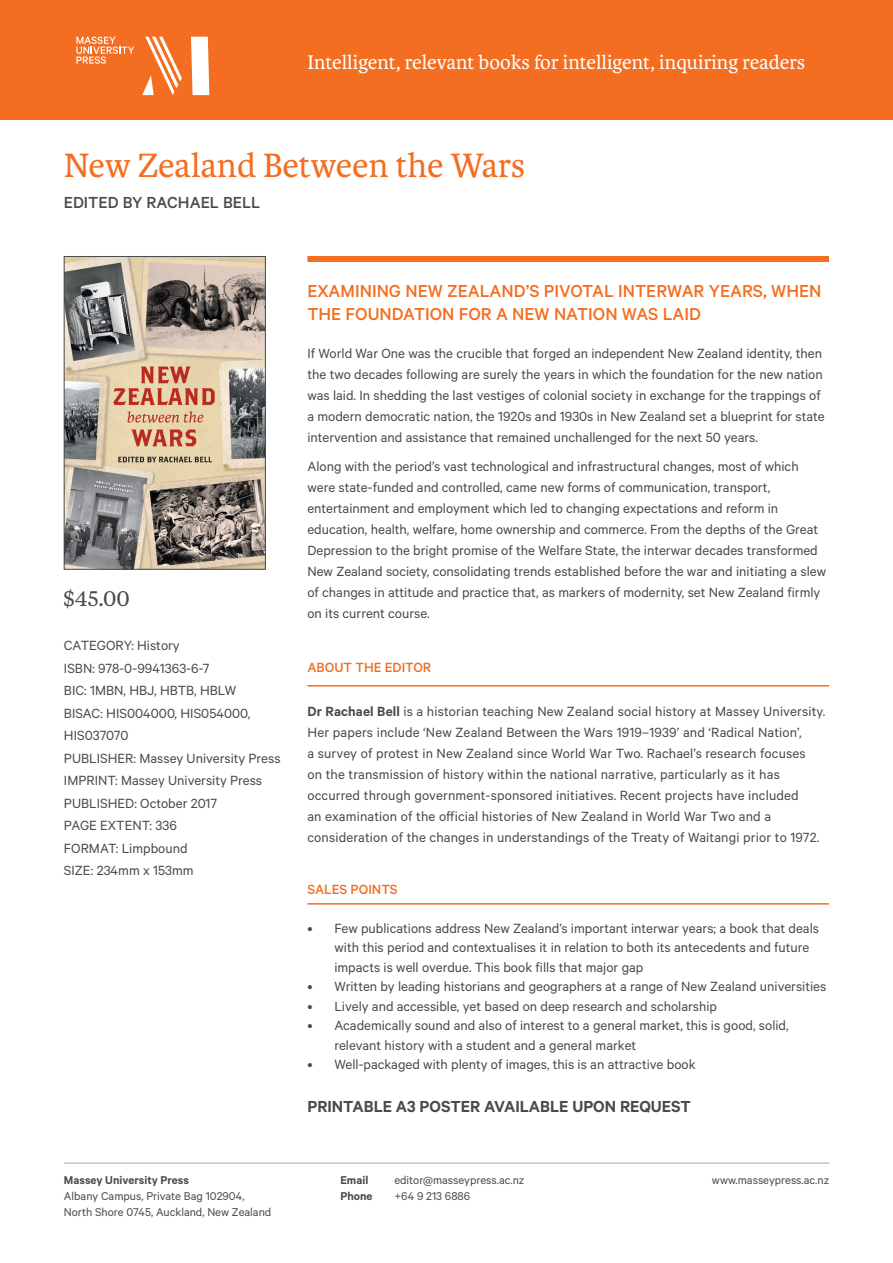
<style>
.page{position:relative;width:893px;height:1263px;background:#fff}
.page>*{position:absolute;margin:0;border:0;box-sizing:border-box;transform-origin:0 0}
.t1{font:36px "Karmina";color:#f36e21}
.t2{font:21px "Karmina";color:#fff}
.t3{font:21px "Tiempos Text";color:#474b4c}
.t4{font:500 19.5px/22.5px "Calibre";color:#f36e21}
.t5{font:600 18px "Calibre";color:#474b4c}
.t6{font:500 18px "Calibre";color:#474b4c}
.t7{font:15px/21px "Calibre";color:#474b4c}
.t8{font:500 15px "Calibre";color:#f36e21}
.Business_cards{font:12.75px/15.8px "Calibre";color:#474b4c}
.Business_cards-2{font:600 12.75px "Calibre";color:#474b4c}
.s1{font-weight:600}
</style>
<div class="page">
<hr style="left:64px;top:1163px;width:765px;height:1px;background:#474b4c">
<div style="left:307px;top:256px;width:522px;height:6px;background:#f36e21"></div>
<hr style="left:307px;top:685px;width:522px;height:1px;background:#f36e21">
<hr style="left:307px;top:903px;width:522px;height:1px;background:#f36e21">
<div style="left:0;top:0;width:893px;height:119px;background:#f36e21"></div>
<svg style="left:191px;top:37px;width:18px;height:58px"></svg>
<svg style="left:142px;top:37px;width:40px;height:58px"></svg>
<svg style="left:76px;top:37px;width:58px;height:27px"></svg>
<img style="left:66px;top:258px;width:198px;height:310px">
<div style="left:64px;top:256px;width:202px;height:314px;border:1px solid #474b4c"></div>
<p class="t2" style="left:308px;top:51px;width:499px">Intelligent, relevant books for intelligent, inquiring readers</p>
<p class="t1" style="left:64px;top:145px;width:463px">New Zealand Between the Wars</p>
<p class="t6" style="left:64px;top:192px;width:198px">EDITED BY RACHAEL BELL</p>
<p class="t3" style="left:64px;top:585px;width:68px">$45.00</p>
<p class="t7" style="left:64px;top:635px;width:117px">CATEGORY: History</p>
<p class="t7" style="left:64px;top:657px;width:147px">ISBN: 978-0-9941363-6-7</p>
<p class="t7" style="left:64px;top:680px;width:174px">BIC: 1MBN, HBJ, HBTB, HBLW</p>
<p class="t7" style="left:64px;top:702px;width:188px">BISAC: HIS004000, HIS054000,</p>
<p class="t7" style="left:64px;top:725px;width:66px">HIS037070</p>
<p class="t7" style="left:64px;top:746px;width:218px;line-height:22.5px">PUBLISHER: Massey University Press<br>IMPRINT: Massey University Press<br>PUBLISHED: October 2017</p>
<p class="t7" style="left:64px;top:815px;width:114px">PAGE EXTENT: 336</p>
<p class="t7" style="left:64px;top:837px;width:125px">FORMAT: Limpbound</p>
<p class="t7" style="left:64px;top:860px;width:131px">SIZE: 234mm x 153mm</p>
<p class="Business_cards-2" style="left:64px;top:1172px;width:127px">Massey University Press</p>
<p class="Business_cards" style="left:64px;top:1187px;width:209px">Albany Campus, Private Bag 102904,<br>North Shore 0745, Auckland, New Zealand</p>
<p class="t4" style="left:307px;top:279px;width:515px">EXAMINING NEW ZEALAND’S PIVOTAL INTERWAR YEARS, WHEN<br>THE FOUNDATION FOR A NEW NATION WAS LAID</p>
<p class="t7" style="left:307px;top:342px;width:519px">If World War One was the crucible that forged an independent New Zealand identity, then the two decades following are surely the years in which the foundation for the new nation was laid. In shedding the last vestiges of colonial society in exchange for the trappings of a modern democratic nation, the 1920s and 1930s in New Zealand set a blueprint for state intervention and assistance that remained unchallenged for the next 50 years.</p>
<p class="t7" style="left:307px;top:456px;width:520px">Along with the period’s vast technological and infrastructural changes, most of which were state-funded and controlled, came new forms of communication, transport, entertainment and employment which led to changing expectations and reform in education, health, welfare, home ownership and commerce. From the depths of the Great Depression to the bright promise of the Welfare State, the interwar decades transformed New Zealand society, consolidating trends established before the war and initiating a slew of changes in attitude and practice that, as markers of modernity, set New Zealand firmly on its current course.</p>
<p class="t8" style="left:307px;top:658px;width:125px">ABOUT THE EDITOR</p>
<p class="t7" style="left:307px;top:700px;width:519px"><span class="s1">Dr Rachael Bell</span> is a historian teaching New Zealand social history at Massey University.<br>Her papers include ‘New Zealand Between the Wars 1919–1939’ and ‘Radical Nation’,<br>a survey of protest in New Zealand since World War Two. Rachael’s research focuses<br>on the transmission of history within the national narrative, particularly as it has occurred through government-sponsored initiatives. Recent projects have included<br>an examination of the official histories of New Zealand in World War Two and a consideration of the changes in understandings of the Treaty of Waitangi prior to 1972.</p>
<p class="t8" style="left:307px;top:881px;width:92px">SALES POINTS</p>
<p class="t7" style="left:334px;top:918px;width:486px;line-height:19.5px;text-indent:-27px">• Few publications address New Zealand’s important interwar years; a book that deals with this period and contextualises it in relation to both its antecedents and future impacts is well overdue. This book fills that major gap</p>
<p class="t7" style="left:307px;top:975px;width:520px">• Written by leading historians and geographers at a range of New Zealand universities</p>
<p class="t7" style="left:307px;top:995px;width:411px">• Lively and accessible, yet based on deep research and scholarship</p>
<p class="t7" style="left:334px;top:1015px;width:456px;line-height:19.5px;text-indent:-27px">• Academically sound and also of interest to a general market, this is good, solid, relevant history with a student and a general market</p>
<p class="t7" style="left:307px;top:1053px;width:390px">• Well-packaged with plenty of images, this is an attractive book</p>
<p class="t5" style="left:307px;top:1096px;width:385px">PRINTABLE A3 POSTER AVAILABLE UPON REQUEST</p>
<p class="Business_cards-2" style="left:340px;top:1172px;width:29px">Email</p>
<p class="Business_cards" style="left:394px;top:1172px;width:132px">editor@masseypress.ac.nz</p>
<p class="Business_cards" style="left:712px;top:1172px;width:119px">www.masseypress.ac.nz</p>
<p class="Business_cards-2" style="left:340px;top:1188px;width:34px">Phone</p>
<p class="Business_cards" style="left:394px;top:1187px;width:77px">+64 9 213 6886</p>
</div>
